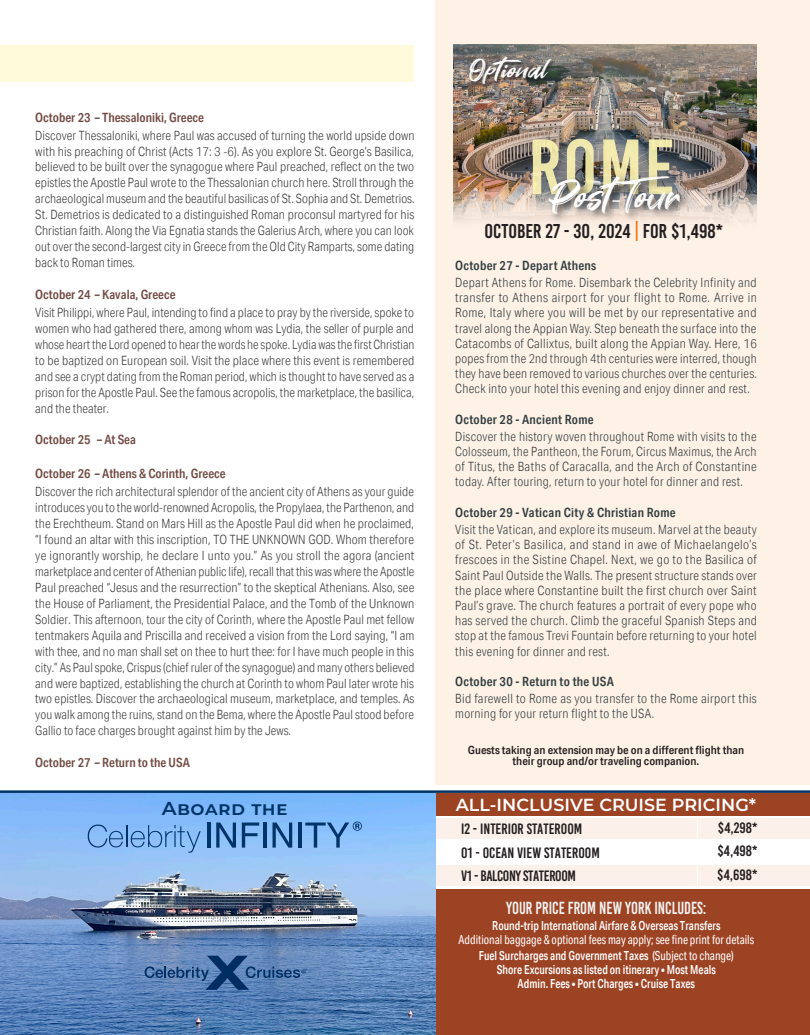
<style>
.page{position:relative;width:810px;height:1035px;background:#fff}
.page>*{position:absolute;margin:0;border:0;box-sizing:border-box;transform-origin:0 0}
.t1{font:78.12px "Bebas Kai";color:#fff6b3}
.t2{font:45px "Great Sejagad";color:#fff}
.t3{font:30px "Great Sejagad";color:#fff;scale:1.1 1}
.t4{font:20px "Bebas Kai";color:#231f20}
.t5{font:600 18.75px "Montserrat";letter-spacing:.02em;color:#036;scale:1.06 1}
.t6{font:17.5px "Bebas Kai";color:#f2f2f2;scale:.91 1}
.t7{font:600 17.5px "Montserrat";color:#fff}
.t8{font:15px/23.8px "Bebas Kai";color:#231f20}
.t9{font:300 12.75px/15.9px "Aktiv Grotesk Cd";letter-spacing:.005em;color:#3e3e3f;text-align:justify}
.t10{font:300 12.75px/15.2px "Aktiv Grotesk Cd";letter-spacing:.025em;color:#323e40;text-align:justify}
.t11{font:600 12.75px "Aktiv Grotesk Cd";letter-spacing:.005em;color:#724b44}
.t12{font:600 12.75px "Aktiv Grotesk Cd";letter-spacing:.025em;color:#323e40}
.t13{font:500 12.5px/13.8px "Aktiv Grotesk Cd";color:#fff;text-align:center;scale:.91 1}
.t14{font:12.5px/16.6px "Aktiv Grotesk Cd";color:#fff;text-align:center;scale:.91 1}
.t15{font:500 11.25px/11.2px "Aktiv Grotesk Cd";color:#231f20;text-align:center;scale:1.1 1}
.s1{color:#f27405}
.s2{font-weight:500}
</style>
<div class="page">
<div style="left:435px;top:0;width:375px;height:785px;background:#fef1e6"></div>
<img style="left:454px;top:45px;width:302px;height:177px">
<div style="left:468px;top:56px;width:88px;height:33px;background:#231f20;opacity:.75"></div>
<img style="left:454px;top:123px;width:302px;height:78px">
<div style="left:546px;top:173px;width:144px;height:51px;background:#231f20;opacity:.75"></div>
<div style="left:0;top:45px;width:414px;height:36px;background:#fffad9"></div>
<div style="left:435px;top:890px;width:375px;height:145px;background:#9c4324"></div>
<div style="left:435px;top:819px;width:375px;height:20px;background:#fcf1ea"></div>
<div style="left:435px;top:793px;width:375px;height:23px;background:#9c4324"></div>
<div style="left:435px;top:866px;width:375px;height:20px;background:#fcf1ea"></div>
<hr style="left:697px;top:818px;width:1px;height:68px;background:#fff">
<img style="left:0;top:793px;width:435px;height:242px">
<svg style="left:145px;top:956px;width:161px;height:34px;background:#4e74a8"></svg>
<hr style="left:207px;top:823px;width:4px;height:25px;background:#003367">
<svg style="left:216px;top:823px;width:20px;height:25px"></svg>
<svg style="left:242px;top:823px;width:17px;height:25px"></svg>
<hr style="left:264px;top:823px;width:3px;height:25px;background:#003367">
<svg style="left:273px;top:823px;width:19px;height:25px"></svg>
<hr style="left:299px;top:823px;width:3px;height:25px;background:#003367">
<svg style="left:88px;top:825px;width:113px;height:28px;background:#79ace5"></svg>
<svg style="left:305px;top:822px;width:57px;height:26px"></svg>
<hr style="left:0;top:790px;width:810px;height:3px;background:#036">
<p class="t11" style="left:35px;top:110px;width:170px">October 23 – Thessaloniki, Greece</p>
<p class="t9" style="left:35px;top:127px;width:381px">Discover Thessaloniki, where Paul was accused of turning the world upside down with his preaching of Christ (Acts 17: 3 -6). As you explore St. George’s Basilica, believed to be built over the synagogue where Paul preached, reflect on the two epistles the Apostle Paul wrote to the Thessalonian church here. Stroll through the archaeological museum and the beautiful basilicas of St. Sophia and St. Demetrios.<br>St. Demetrios is dedicated to a distinguished Roman proconsul martyred for his Christian faith. Along the Via Egnatia stands the Galerius Arch, where you can look out over the second-largest city in Greece from the Old City Ramparts, some dating back to Roman times.</p>
<p class="t11" style="left:35px;top:287px;width:142px">October 24 – Kavala, Greece</p>
<p class="t9" style="left:35px;top:304px;width:381px">Visit Philippi, where Paul, intending to find a place to pray by the riverside, spoke to women who had gathered there, among whom was Lydia, the seller of purple and whose heart the Lord opened to hear the words he spoke. Lydia was the first Christian to be baptized on European soil. Visit the place where this event is remembered and see a crypt dating from the Roman period, which is thought to have served as a prison for the Apostle Paul. See the famous acropolis, the marketplace, the basilica, and the theater.</p>
<p class="t11" style="left:35px;top:433px;width:102px">October 25 – At Sea</p>
<p class="t11" style="left:35px;top:466px;width:192px">October 26 – Athens &amp; Corinth, Greece</p>
<p class="t9" style="left:35px;top:484px;width:381px">Discover the rich architectural splendor of the ancient city of Athens as your guide introduces you to the world-renowned Acropolis, the Propylaea, the Parthenon, and the Erechtheum. Stand on Mars Hill as the Apostle Paul did when he proclaimed, “I found an altar with this inscription, TO THE UNKNOWN GOD. Whom therefore ye ignorantly worship, he declare I unto you.” As you stroll the agora (ancient marketplace and center of Athenian public life), recall that this was where the Apostle Paul preached “Jesus and the resurrection” to the skeptical Athenians. Also, see the House of Parliament, the Presidential Palace, and the Tomb of the Unknown Soldier. This afternoon, tour the city of Corinth, where the Apostle Paul met fellow tentmakers Aquila and Priscilla and received a vision from the Lord saying, “I am with thee, and no man shall set on thee to hurt thee: for I have much people in this city.” As Paul spoke, Crispus (chief ruler of the synagogue) and many others believed and were baptized, establishing the church at Corinth to whom Paul later wrote his two epistles. Discover the archaeological museum, marketplace, and temples. As you walk among the ruins, stand on the Bema, where the Apostle Paul stood before Gallio to face charges brought against him by the Jews.</p>
<p class="t11" style="left:35px;top:755px;width:156px">October 27 – Return to the USA</p>
<h3 class="t5" style="left:162px;top:795px;width:120px">Aboard the</h3>
<h3 class="t3" style="left:470px;top:53px;width:73px">Optional</h3>
<h1 class="t1" style="left:529px;top:125px;width:147px">ROME</h1>
<h2 class="t2" style="left:550px;top:170px;width:134px">Post-Tour</h2>
<h3 class="t4" style="left:485px;top:221px;width:240px">OCTOBER 27 - 30, 2024 <span class="s1">|</span> FOR $1,498*</h3>
<p class="t12" style="left:455px;top:258px;width:142px">October 27 - Depart Athens</p>
<p class="t10" style="left:455px;top:275px;width:303px">Depart Athens for Rome. Disembark the Celebrity Infinity and transfer to Athens airport for your flight to Rome. Arrive in Rome, Italy where you will be met by our representative and travel along the Appian Way. Step beneath the surface into the Catacombs of Callixtus, built along the Appian Way. Here, 16 popes from the 2nd through 4th centuries were interred, though they have been removed to various churches over the centuries.<br>Check into your hotel this evening and enjoy dinner and rest.</p>
<p class="t12" style="left:455px;top:412px;width:140px">October 28 - Ancient Rome</p>
<p class="t10" style="left:455px;top:429px;width:303px">Discover the history woven throughout Rome with visits to the Colosseum, the Pantheon, the Forum, Circus Maximus, the Arch of Titus, the Baths of Caracalla, and the Arch of Constantine today. After touring, return to your hotel for dinner and rest.</p>
<p class="t12" style="left:455px;top:505px;width:222px">October 29 - Vatican City &amp; Christian Rome</p>
<p class="t10" style="left:455px;top:522px;width:303px">Visit the Vatican, and explore its museum. Marvel at the beauty of St. Peter’s Basilica, and stand in awe of Michaelangelo’s frescoes in the Sistine Chapel. Next, we go to the Basilica of Saint Paul Outside the Walls. The present structure stands over the place where Constantine built the first church over Saint Paul’s grave. The church features a portrait of every pope who has served the church. Climb the graceful Spanish Steps and stop at the famous Trevi Fountain before returning to your hotel this evening for dinner and rest.</p>
<p class="t12" style="left:455px;top:674px;width:160px">October 30 - Return to the USA</p>
<p class="t10" style="left:455px;top:691px;width:303px">Bid farewell to Rome as you transfer to the Rome airport this morning for your return flight to the USA.</p>
<p class="t15" style="left:468px;top:744px;width:253px">Guests taking an extension may be on a different flight than their group and/or traveling companion.</p>
<h3 class="t7" style="left:456px;top:792px;width:302px">ALL-INCLUSIVE CRUISE PRICING*</h3>
<p class="t8" style="left:461px;top:817px;width:140px">I2 - INTERIOR STATEROOM<br>O1 - OCEAN VIEW STATEROOM<br>V1 - BALCONY STATEROOM</p>
<p class="t8" style="left:717px;top:816px;width:42px;text-align:justify">$4,298* $4,498* $4,698*</p>
<h3 class="t6" style="left:506px;top:899px;width:222px">YOUR PRICE FROM NEW YORK INCLUDES:</h3>
<p class="t13" style="left:492px;top:918px;width:252px">Round-trip International Airfare &amp; Overseas Transfers</p>
<p class="t14" style="left:459px;top:931px;width:326px">Additional baggage &amp; optional fees may apply; see fine print for details<br><span class="s2">Fuel Surcharges and Government Taxes</span> (Subject to change)</p>
<p class="t13" style="left:497px;top:963px;width:242px">Shore Excursions as listed on itinerary • Most Meals<br>Admin. Fees • Port Charges • Cruise Taxes</p>
</div>
